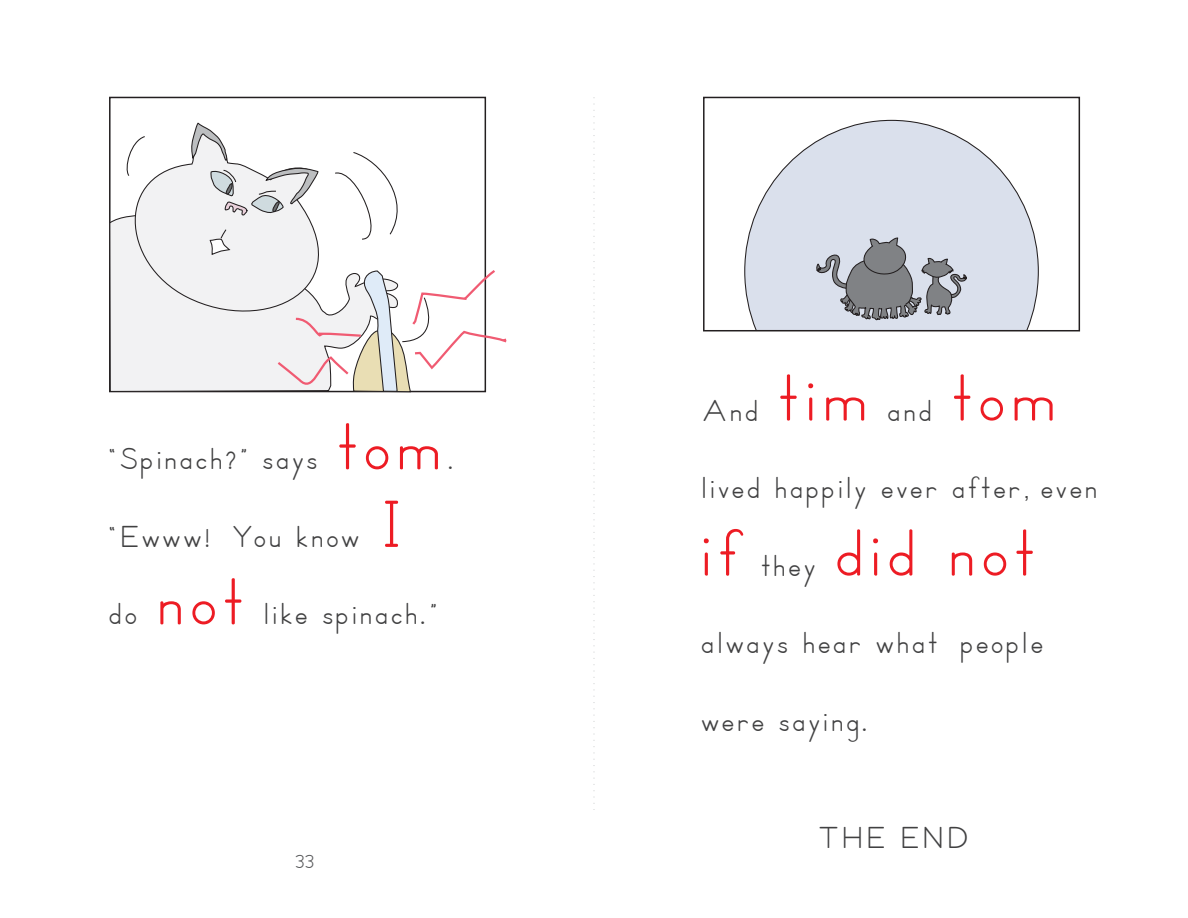
<style>
.page{position:relative;width:1188px;height:918px;background:#fff}
.page>*{position:absolute;margin:0;border:0;box-sizing:border-box;transform-origin:0 0}
.t1{font:72px/155.1px "Sig A Print";letter-spacing:.12em;color:#ed1c24;text-align:center}
.t2{font:33px "Sig A Print";letter-spacing:.12em;color:#414142}
.t3{font:21px "Sig A Print";color:#58595b}
.s1{font-family:"Arial";font-size:21px}
</style>
<div class="page">
<div style="left:703px;top:97px;width:377px;height:234px;border:2px solid #231f20"></div>
<svg style="left:593px;top:97px;width:2px;height:713px"></svg>
<svg style="left:109px;top:96px;width:292px;height:297px"></svg>
<svg style="left:115px;top:130px;width:76px;height:207px;fill:#f2f2f3"></svg>
<svg style="left:124px;top:135px;width:22px;height:42px"></svg>
<svg style="left:744px;top:119px;width:295px;height:213px;fill:#dae0ec"></svg>
<svg style="left:816px;top:237px;width:151px;height:95px;background:#abafb7"></svg>
<svg style="left:191px;top:122px;width:316px;height:271px"></svg>
<h1 class="t1" style="left:339px;top:414px;width:103px;line-height:77.6px">tom<br>I</h1>
<p class="t2" style="left:110px;top:441px;width:209px">“Spinach?” says</p>
<p class="t2" style="left:110px;top:519px;width:251px">“Ewww! You know</p>
<p class="t2" style="left:449px;top:441px;width:5px">.</p>
<h1 class="t1" style="left:158px;top:530px;width:85px">not</h1>
<p class="t2" style="left:110px;top:596px;width:28px">do</p>
<p class="t2" style="left:264px;top:596px;width:174px">like spinach.”</p>
<p class="t3" style="left:295px;top:850px;width:21px">33</p>
<h1 class="t1" style="left:780px;top:326px;width:277px">tim tom did not</h1>
<p class="t2" style="left:702px;top:392px;width:57px">And</p>
<p class="t2" style="left:888px;top:392px;width:45px">and</p>
<p class="t2" style="left:702px;top:470px;width:397px">lived happily ever after<span class="s1">,</span> even</p>
<h1 class="t1" style="left:702px;top:481px;width:39px">if</h1>
<p class="t2" style="left:762px;top:547px;width:55px">they</p>
<p class="t2" style="left:702px;top:625px;width:342px">always hear what people</p>
<p class="t2" style="left:702px;top:703px;width:63px">were</p>
<p class="t2" style="left:780px;top:703px;width:89px">saying.</p>
<p class="t2" style="left:819px;top:820px;width:150px">THE END</p>
</div>
